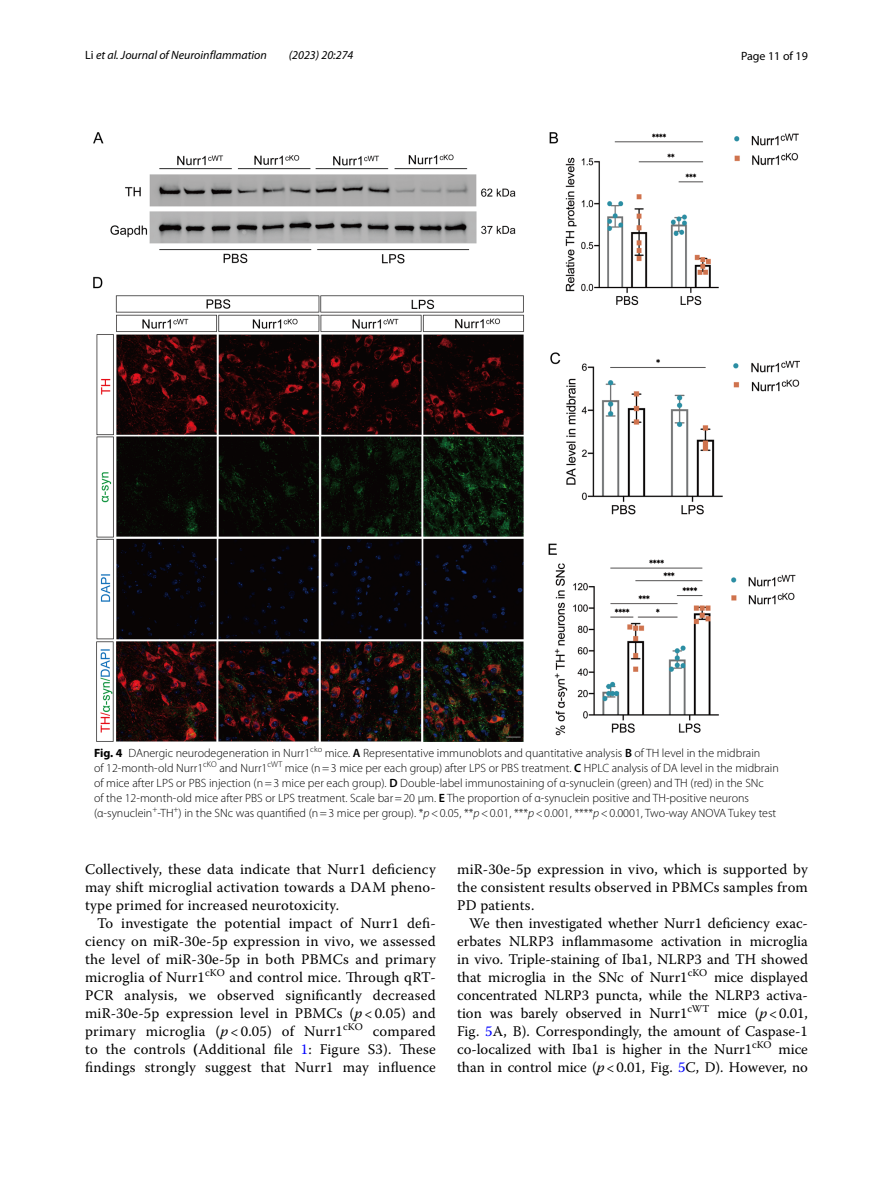
<style>
.page{position:relative;width:893px;height:1187px;background:#fff}
.page>*{position:absolute;margin:0;border:0;box-sizing:border-box;transform-origin:0 0}
.t1{font:14.7px/18px "Warnock Pro";letter-spacing:.015em;color:#000;text-align:justify}
.t2{font:300 12px/15px "Myriad Pro";color:#000}
.t3{font:italic 12px "Myriad Pro";color:#000}
.t4{font:12px "Myriad Pro";color:#000}
.s1{font-style:normal}
.s2{font-weight:700}
.s3{font-weight:600}
.s4{font-style:italic}
.s5{color:#00f}
</style>
<div class="page">
<img style="left:94px;top:133px;width:705px;height:608px">
<p class="t3" style="left:85px;top:48px;width:183px"><span class="s1">Li</span> et al. Journal of Neuroinflammation</p>
<p class="t3" style="left:289px;top:48px;width:66px">(2023) 20:274</p>
<p class="t4" style="left:741px;top:48px;width:68px">Page 11 of 19</p>
<p class="t2" style="left:94px;top:745px;width:686px"><span class="s2">Fig. 4</span> DAnergic neurodegeneration in -Nurr1<sup>cko</sup> mice. <span class="s3">A</span> Representative immunoblots and quantitative analysis <span class="s3">B</span> of TH level in the midbrain<br>of 12-month-old Nurr1<sup>cKO</sup> and -Nurr1<sup>cWT</sup> mice (n=3 mice per each group) after LPS or PBS treatment. <span class="s3">C</span> HPLC analysis of DA level in the midbrain of mice after LPS or PBS injection (n=3 mice per each group). <span class="s3">D</span> Double-label immunostaining of α-synuclein (green) and TH (red) in the SNc<br>of the 12-month-old mice after PBS or LPS treatment. Scale bar=20 μm. <span class="s3">E</span> The proportion of α-synuclein positive and TH-positive neurons (α-synuclein<sup>+</sup>-TH<sup>+</sup>) in the SNc was quantified (n=3 mice per group). *<span class="s4">p</span>&lt;0.05, **<span class="s4">p</span>&lt;0.01, ***<span class="s4">p</span>&lt;0.001, ****<span class="s4">p</span>&lt;0.0001, Two-way ANOVA Tukey test</p>
<p class="t1" style="left:85px;top:860px;width:352px">Collectively, these data indicate that Nurr1 deficiency may shift microglial activation towards a DAM pheno&shy;type primed for increased neurotoxicity.</p>
<p class="t1" style="left:85px;top:914px;width:352px;text-indent:12px">To investigate the potential impact of Nurr1 defi&shy;ciency on miR-30e-5p expression in vivo, we assessed the level of miR-30e-5p in both PBMCs and primary microglia of Nurr1<sup>cKO</sup> and control mice. Through qRT-PCR analysis, we observed significantly decreased miR-30e-5p expression level in PBMCs (<span class="s4">p</span> &lt; 0.05) and primary microglia (<span class="s4">p</span> &lt; 0.05) of Nurr1<sup>cKO</sup> compared to the controls <span class="s2">(</span>Additional file <span class="s5">1</span>: Figure S3). These findings strongly suggest that Nurr1 may influence</p>
<p class="t1" style="left:457px;top:860px;width:352px">miR-30e-5p expression in vivo, which is supported by the consistent results observed in PBMCs samples from PD patients.</p>
<p class="t1" style="left:457px;top:914px;width:352px;text-indent:12px">We then investigated whether Nurr1 deficiency exac&shy;erbates NLRP3 inflammasome activation in microglia in vivo. Triple-staining of Iba1, NLRP3 and TH showed that microglia in the SNc of Nurr1<sup>cKO</sup> mice displayed concentrated NLRP3 puncta, while the NLRP3 activa&shy;tion was barely observed in Nurr1<sup>cWT</sup> mice (<span class="s4">p</span>&lt;0.01, Fig. <span class="s5">5</span>A, B). Correspondingly, the amount of Caspase-1 co-localized with Iba1 is higher in the Nurr1<sup>cKO</sup> mice than in control mice (<span class="s4">p</span>&lt;0.01, Fig. <span class="s5">5</span>C, D). However, no</p>
</div>
